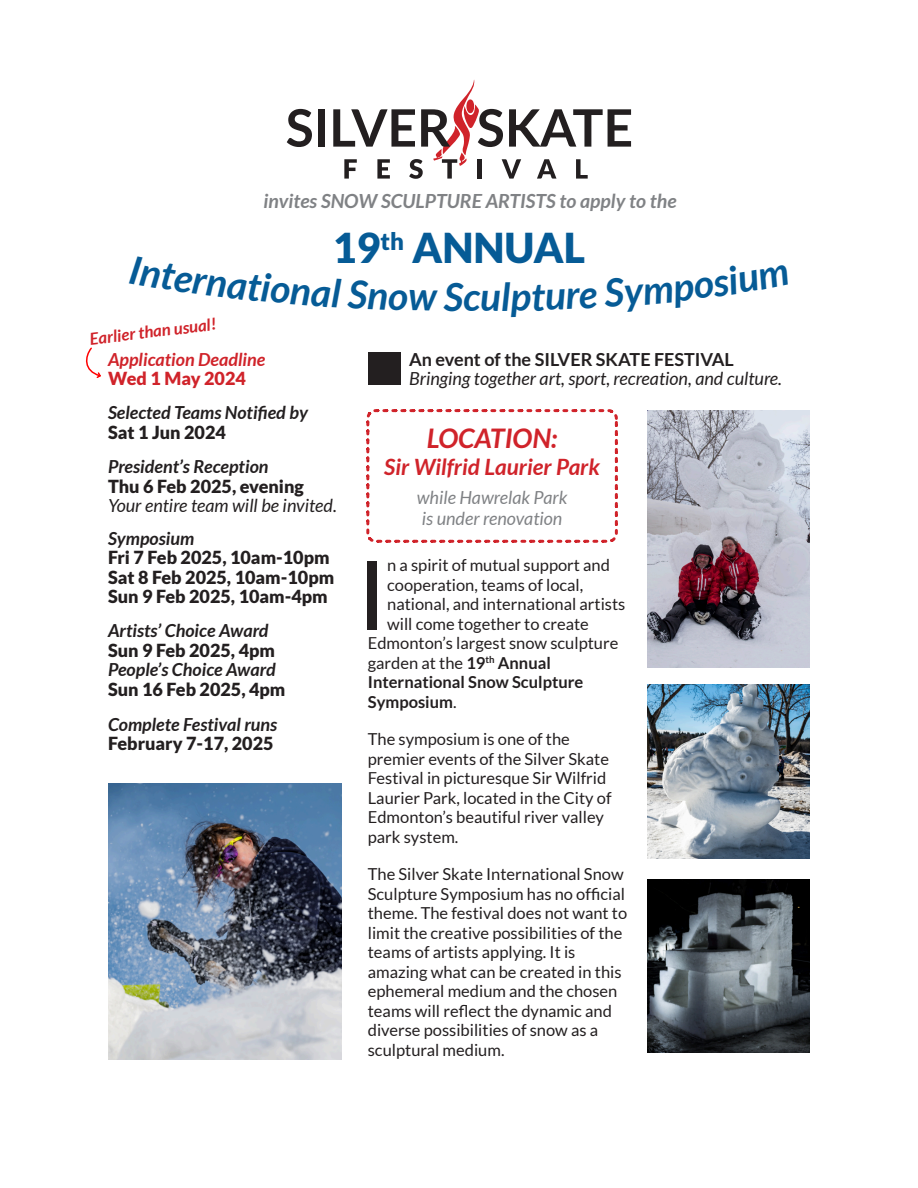
<style>
.page{position:relative;width:918px;height:1188px;background:#fff}
.page>*{position:absolute;margin:0;border:0;box-sizing:border-box;transform-origin:0 0}
.t1{font:96px "Lato";color:#231f20}
.t2{font:900 41.25px "Lato";color:#065b96}
.t3{font:italic 700 39px "Lato";color:#065b96}
.t4{font:italic 700 27px "Lato";color:#d0232a}
.t5{font:900 24px "Lato";color:#065b96}
.t6{font:italic 700 22.5px "Lato";color:#d0232a}
.t7{font:italic 700 19.5px "Lato";color:#808285}
.t8{font:900 18px "Lato";color:#231f20}
.t9{font:italic 700 18px "Lato";color:#231f20}
.t10{font:italic 18px "Lato";color:#231f20}
.t11{font:italic 18px "Lato";color:#808285}
.t12{font:700 18px "Lato";color:#231f20}
.t13{font:italic 700 18px "Lato";color:#d0232a}
.t14{font:900 18px "Lato";color:#d0232a}
.t15{font:italic 700 16.65px "Lato";color:#d0232a}
.t16{font:16.5px "Lato";color:#231f20}
.t17{font:700 16.5px "Lato";color:#231f20}
.t18{font:700 9.6px "Lato";color:#231f20}
.s1{font-weight:700}
.s2{font-weight:400}
</style>
<div class="page">
<svg style="left:287px;top:109px;width:25px;height:38px"></svg>
<div style="left:318px;top:109px;width:7px;height:38px;background:#231f20"></div>
<svg style="left:333px;top:80px;width:298px;height:99px"></svg>
<div style="left:366px;top:409px;width:252px;height:134px;border:3px dashed #d0232a;border-radius:8px"></div>
<svg style="left:85px;top:347px;width:16px;height:31px"></svg>
<div style="left:368px;top:352px;width:33px;height:33px;background:#231f20"></div>
<img style="left:108px;top:784px;width:234px;height:275px">
<img style="left:648px;top:879px;width:162px;height:174px">
<img style="left:648px;top:410px;width:162px;height:258px">
<img style="left:648px;top:685px;width:162px;height:173px">
<p class="t7" style="left:264px;top:192px;width:414px">invites SNOW SCULPTURE ARTISTS to apply to the</p>
<p class="t2" style="left:333px;top:230px;width:49px">19</p>
<p class="t5" style="left:381px;top:230px;width:25px">th</p>
<p class="t2" style="left:412px;top:230px;width:175px">ANNUAL</p>
<p class="t15" style="left:89px;top:332px;width:129px;rotate:-7deg">Earlier than usual!</p>
<p class="t13" style="left:108px;top:351px;width:159px">Application Deadline</p>
<p class="t14" style="left:108px;top:371px;width:139px">Wed 1 May 2024</p>
<p class="t9" style="left:108px;top:405px;width:202px">Selected Teams Notified by</p>
<p class="t8" style="left:108px;top:424px;width:119px">Sat 1 Jun 2024</p>
<p class="t9" style="left:108px;top:459px;width:162px">President’s Reception</p>
<p class="t8" style="left:108px;top:478px;width:197px">Thu 6 Feb 2025, evening</p>
<p class="t10" style="left:108px;top:498px;width:230px">Your entire team will be invited.</p>
<p class="t9" style="left:108px;top:530px;width:88px">Symposium</p>
<p class="t8" style="left:108px;top:550px;width:223px">Fri 7 Feb 2025, 10am-10pm</p>
<p class="t8" style="left:108px;top:569px;width:228px">Sat 8 Feb 2025, 10am-10pm</p>
<p class="t8" style="left:108px;top:589px;width:221px">Sun 9 Feb 2025, 10am-4pm</p>
<p class="t9" style="left:108px;top:623px;width:162px">Artists’ Choice Award</p>
<p class="t8" style="left:108px;top:643px;width:169px">Sun 9 Feb 2025, 4pm</p>
<p class="t9" style="left:108px;top:662px;width:169px">People’s Choice Award</p>
<p class="t8" style="left:108px;top:682px;width:179px">Sun 16 Feb 2025, 4pm</p>
<p class="t9" style="left:108px;top:716px;width:171px">Complete Festival runs</p>
<p class="t8" style="left:108px;top:736px;width:167px">February 7-17, 2025</p>
<p class="t3" style="left:444px;top:280px;width:59px">Scu</p>
<p class="t12" style="left:409px;top:351px;width:326px">An event of the SILVER SKATE FESTIVAL</p>
<p class="t10" style="left:409px;top:371px;width:375px">Bringing together art, sport, recreation, and culture.</p>
<p class="t4" style="left:427px;top:426px;width:132px">LOCATION:</p>
<p class="t6" style="left:384px;top:457px;width:217px">Sir Wilfrid Laurier Park</p>
<p class="t11" style="left:417px;top:489px;width:152px">while Hawrelak Park</p>
<p class="t11" style="left:422px;top:510px;width:142px">is under renovation</p>
<p class="t1" style="left:358px;top:552px;width:31px">I</p>
<p class="t16" style="left:387px;top:558px;width:224px">n a spirit of mutual support and</p>
<p class="t16" style="left:387px;top:577px;width:198px">cooperation, teams of local,</p>
<p class="t16" style="left:387px;top:597px;width:240px">national, and international artists</p>
<p class="t16" style="left:387px;top:616px;width:203px">will come together to create</p>
<p class="t16" style="left:368px;top:636px;width:252px">Edmonton’s largest snow sculpture</p>
<p class="t16" style="left:368px;top:655px;width:119px">garden at the <span class="s1">19</span></p>
<p class="t18" style="left:486px;top:655px;width:11px">th</p>
<p class="t17" style="left:498px;top:655px;width:54px">Annual</p>
<p class="t17" style="left:368px;top:675px;width:217px">International Snow Sculpture</p>
<p class="t17" style="left:368px;top:694px;width:90px">Symposium<span class="s2">.</span></p>
<p class="t16" style="left:368px;top:732px;width:204px">The symposium is one of the</p>
<p class="t16" style="left:368px;top:751px;width:243px">premier events of the Silver Skate</p>
<p class="t16" style="left:368px;top:771px;width:240px">Festival in picturesque Sir Wilfrid</p>
<p class="t16" style="left:368px;top:790px;width:245px">Laurier Park, located in the City of</p>
<p class="t16" style="left:368px;top:810px;width:238px">Edmonton’s beautiful river valley</p>
<p class="t16" style="left:368px;top:829px;width:92px">park system.</p>
<p class="t16" style="left:368px;top:867px;width:257px">The Silver Skate International Snow</p>
<p class="t16" style="left:368px;top:886px;width:259px">Sculpture Symposium has no official</p>
<p class="t16" style="left:368px;top:906px;width:261px">theme. The festival does not want to</p>
<p class="t16" style="left:368px;top:925px;width:256px">limit the creative possibilities of the</p>
<p class="t16" style="left:368px;top:945px;width:209px">teams of artists applying. It is</p>
<p class="t16" style="left:368px;top:964px;width:255px">amazing what can be created in this</p>
<p class="t16" style="left:368px;top:984px;width:251px">ephemeral medium and the chosen</p>
<p class="t16" style="left:368px;top:1003px;width:246px">teams will reflect the dynamic and</p>
<p class="t16" style="left:368px;top:1023px;width:232px">diverse possibilities of snow as a</p>
<p class="t16" style="left:368px;top:1042px;width:138px">sculptural medium.</p>
</div>
